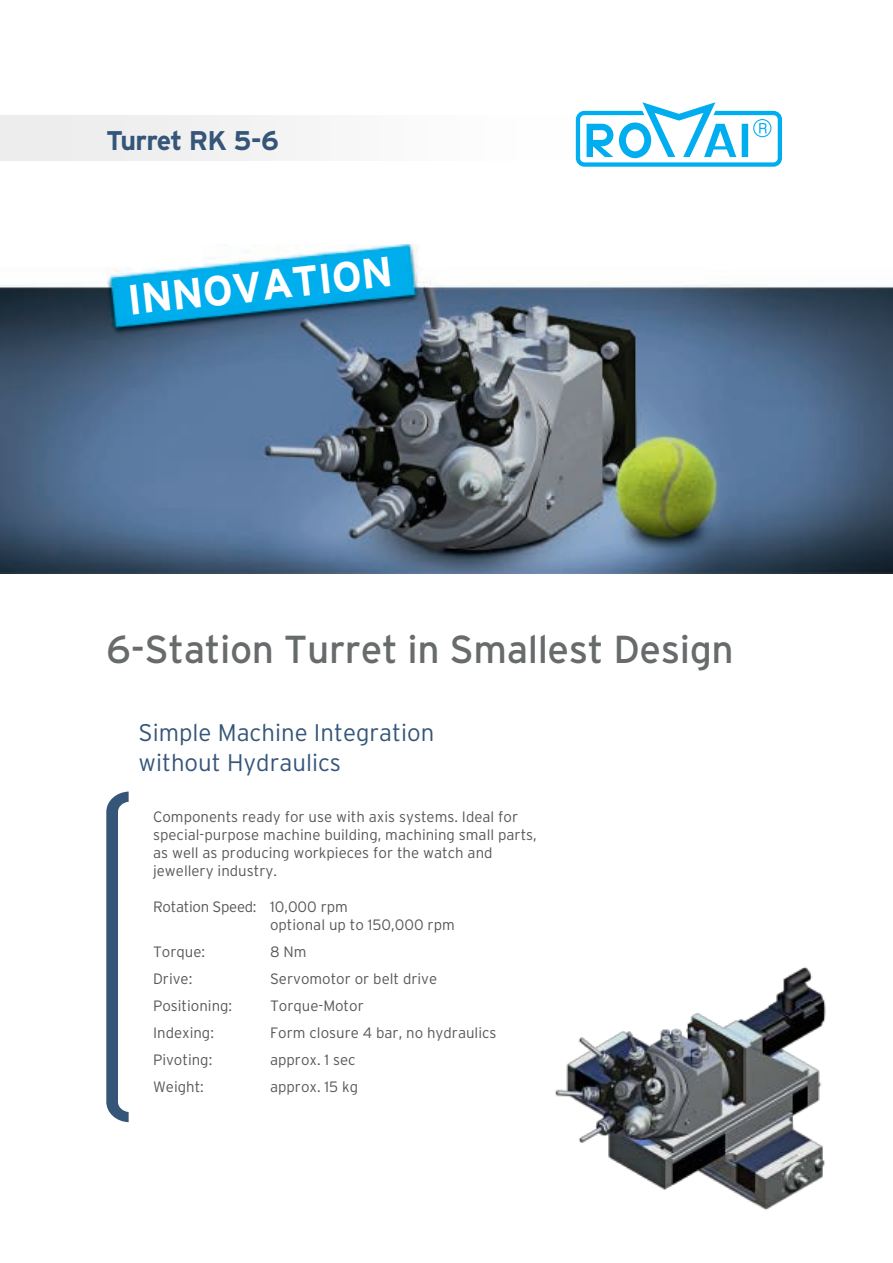
<style>
.page{position:relative;width:893px;height:1263px;background:#fff}
.page>*{position:absolute;margin:0;border:0;box-sizing:border-box;transform-origin:0 0}
.t1{font:700 42.3px "Interstate";color:#fff}
.t2{font:39px "Interstate";letter-spacing:-.01em;color:#686b6c}
.t3{font:700 27px "Interstate";letter-spacing:-.03em;color:#355579}
.t4{font:300 24px/30px "Interstate";color:#355579}
.t5{font:300 15px/18px "Interstate";color:#57585a}
</style>
<div class="page">
<svg style="left:576px;top:102px;width:206px;height:65px"></svg>
<div style="left:0;top:116px;width:591px;height:44px;background:#f4f4f4"></div>
<svg style="left:106px;top:791px;width:23px;height:331px"></svg>
<img style="left:0;top:244px;width:893px;height:330px">
<img style="left:555px;top:966px;width:271px;height:244px">
<h3 class="t3" style="left:106px;top:125px;width:174px">Turret RK 5-6</h3>
<h1 class="t1" style="left:125px;top:276px;width:268px;rotate:-6deg">INNOVATION</h1>
<h2 class="t2" style="left:106px;top:628px;width:629px">6-Station Turret in Smallest Design</h2>
<h3 class="t4" style="left:139px;top:717px;width:297px">Simple Machine Integration without Hydraulics</h3>
<p class="t5" style="left:153px;top:808px;width:385px">Components ready for use with axis systems. Ideal for special-purpose machine building, machining small parts, as well as producing workpieces for the watch and jewellery industry.</p>
<p class="t5" style="left:270px;top:898px;width:186px;text-indent:-117px">Rotation Speed: 10,000 rpm<br>optional up to 150,000 rpm</p>
<p class="t5" style="left:153px;top:943px;width:54px">Torque:</p>
<p class="t5" style="left:270px;top:943px;width:38px">8 Nm</p>
<p class="t5" style="left:153px;top:970px;width:41px">Drive:</p>
<p class="t5" style="left:270px;top:970px;width:169px">Servomotor or belt drive</p>
<p class="t5" style="left:153px;top:997px;width:81px">Positioning:</p>
<p class="t5" style="left:270px;top:997px;width:95px">Torque-Motor</p>
<p class="t5" style="left:153px;top:1024px;width:62px">Indexing:</p>
<p class="t5" style="left:270px;top:1024px;width:228px">Form closure 4 bar, no hydraulics</p>
<p class="t5" style="left:153px;top:1051px;width:61px">Pivoting:</p>
<p class="t5" style="left:270px;top:1051px;width:87px">approx. 1 sec</p>
<p class="t5" style="left:153px;top:1078px;width:52px">Weight:</p>
<p class="t5" style="left:270px;top:1078px;width:90px">approx. 15 kg</p>
</div>
